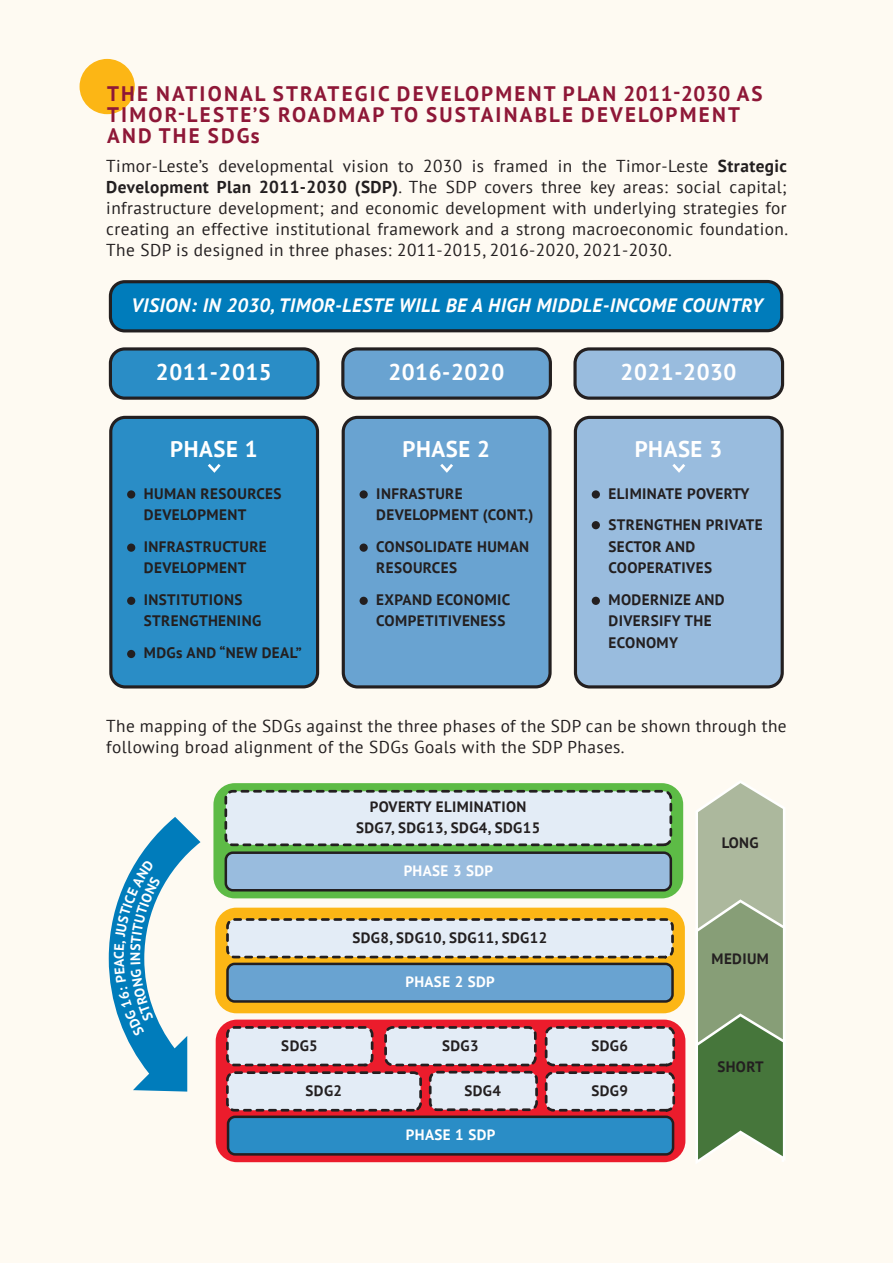
<style>
.page{position:relative;width:893px;height:1263px;background:#fefaf2}
.page>*{position:absolute;margin:0;border:0;box-sizing:border-box;transform-origin:0 0}
.t1{font:700 22.8px "PT Sans";letter-spacing:.025em;color:#fff}
.t2{font:700 21px/21px "PT Sans";letter-spacing:.105em;color:#8e1737}
.t3{font:italic 700 19.35px "PT Sans";letter-spacing:.025em;color:#fff}
.t4{font:17.25px/21px "PT Sans";letter-spacing:.025em;color:#231f20;text-align:justify}
.t5{font:700 15.15px/21.5px "PT Sans";letter-spacing:.025em;color:#231f20}
.t6{font:700 15px/20.4px "PT Sans";letter-spacing:.025em;color:#231f20;text-align:center}
.t7{font:700 15px "PT Sans";letter-spacing:.025em;color:#fff}
.t8{font:700 13.8px "PT Sans";color:#fff}
.s1{font-weight:700}
</style>
<div class="page">
<div style="left:80px;top:59px;width:55px;height:55px;background:#fcb615;border-radius:50%"></div>
<div style="left:110px;top:281px;width:672px;height:50px;background:#007cbb;border-radius:14px"></div>
<div style="left:109px;top:280px;width:674px;height:52px;border:3px solid #231f20;border-radius:14px"></div>
<div style="left:110px;top:349px;width:208px;height:49px;background:#2a8dc6;border-radius:14px"></div>
<div style="left:109px;top:347px;width:211px;height:53px;border:3px solid #231f20;border-radius:14px"></div>
<div style="left:111px;top:417px;width:207px;height:270px;background:#2a8dc6;border-radius:14px"></div>
<div style="left:109px;top:416px;width:210px;height:272px;border:3px solid #231f20;border-radius:14px"></div>
<svg style="left:207px;top:464px;width:14px;height:9px"></svg>
<div style="left:127px;top:490px;width:8px;height:9px;background:#231f20;border-radius:50%"></div>
<div style="left:127px;top:543px;width:8px;height:9px;background:#231f20;border-radius:50%"></div>
<div style="left:127px;top:597px;width:8px;height:8px;background:#231f20;border-radius:50%"></div>
<div style="left:127px;top:650px;width:8px;height:8px;background:#231f20;border-radius:50%"></div>
<div style="left:343px;top:349px;width:207px;height:49px;background:#69a3d1;border-radius:14px"></div>
<div style="left:341px;top:347px;width:211px;height:53px;border:3px solid #231f20;border-radius:14px"></div>
<div style="left:343px;top:417px;width:207px;height:270px;background:#69a3d1;border-radius:14px"></div>
<div style="left:342px;top:416px;width:210px;height:272px;border:3px solid #231f20;border-radius:14px"></div>
<svg style="left:440px;top:464px;width:13px;height:9px"></svg>
<div style="left:360px;top:490px;width:8px;height:9px;background:#231f20;border-radius:50%"></div>
<div style="left:360px;top:543px;width:8px;height:9px;background:#231f20;border-radius:50%"></div>
<div style="left:360px;top:597px;width:8px;height:8px;background:#231f20;border-radius:50%"></div>
<div style="left:575px;top:349px;width:208px;height:49px;background:#99bcde;border-radius:14px"></div>
<div style="left:573px;top:347px;width:211px;height:53px;border:3px solid #231f20;border-radius:14px"></div>
<div style="left:575px;top:417px;width:207px;height:270px;background:#99bcde;border-radius:14px"></div>
<div style="left:574px;top:416px;width:210px;height:272px;border:3px solid #231f20;border-radius:14px"></div>
<svg style="left:672px;top:464px;width:13px;height:9px"></svg>
<div style="left:592px;top:490px;width:8px;height:9px;background:#231f20;border-radius:50%"></div>
<div style="left:592px;top:521px;width:8px;height:8px;background:#231f20;border-radius:50%"></div>
<div style="left:592px;top:597px;width:8px;height:8px;background:#231f20;border-radius:50%"></div>
<svg style="left:696px;top:781px;width:89px;height:382px;background:#91a884"></svg>
<div style="left:213px;top:783px;width:470px;height:115px;background:#5dbb46;border-radius:21px"></div>
<div style="left:226px;top:791px;width:445px;height:54px;background:#e3ecf6;border-radius:7px"></div>
<div style="left:224px;top:790px;width:448px;height:56px;border:3px dashed #231f20;border-radius:7px"></div>
<div style="left:226px;top:853px;width:445px;height:37px;background:#99bcde;border-radius:7px"></div>
<div style="left:225px;top:851px;width:447px;height:40px;border:3px solid #231f20;border-radius:7px"></div>
<div style="left:216px;top:1019px;width:469px;height:143px;background:#eb1c2c;border-radius:21px"></div>
<div style="left:227px;top:1027px;width:145px;height:38px;background:#e3ecf6;border-radius:7px"></div>
<div style="left:226px;top:1026px;width:147px;height:40px;border:3px dashed #231f20;border-radius:7px"></div>
<div style="left:386px;top:1027px;width:149px;height:38px;background:#e3ecf6;border-radius:7px"></div>
<div style="left:384px;top:1026px;width:153px;height:40px;border:3px dashed #231f20;border-radius:7px"></div>
<div style="left:546px;top:1027px;width:128px;height:38px;background:#e3ecf6;border-radius:7px"></div>
<div style="left:545px;top:1026px;width:130px;height:40px;border:3px dashed #231f20;border-radius:7px"></div>
<div style="left:227px;top:1073px;width:194px;height:37px;background:#e3ecf6;border-radius:7px"></div>
<div style="left:226px;top:1071px;width:196px;height:40px;border:3px dashed #231f20;border-radius:7px"></div>
<div style="left:430px;top:1072px;width:107px;height:38px;background:#e3ecf6;border-radius:7px"></div>
<div style="left:429px;top:1071px;width:109px;height:40px;border:3px dashed #231f20;border-radius:7px"></div>
<div style="left:546px;top:1073px;width:128px;height:37px;background:#e3ecf6;border-radius:7px"></div>
<div style="left:545px;top:1071px;width:130px;height:40px;border:3px dashed #231f20;border-radius:7px"></div>
<div style="left:228px;top:1117px;width:445px;height:37px;background:#2a8dc6;border-radius:7px"></div>
<div style="left:227px;top:1115px;width:447px;height:40px;border:3px solid #231f20;border-radius:7px"></div>
<div style="left:215px;top:908px;width:470px;height:105px;background:#fcb615;border-radius:21px"></div>
<div style="left:227px;top:919px;width:445px;height:38px;background:#e3ecf6;border-radius:7px"></div>
<div style="left:226px;top:918px;width:448px;height:40px;border:3px dashed #231f20;border-radius:7px"></div>
<div style="left:227px;top:964px;width:445px;height:37px;background:#69a3d1;border-radius:7px"></div>
<div style="left:226px;top:963px;width:448px;height:40px;border:3px solid #231f20;border-radius:7px"></div>
<svg style="left:109px;top:817px;width:92px;height:274px"></svg>
<p class="t2" style="left:107px;top:84px;width:657px">THE NATIONAL STRATEGIC DEVELOPMENT PLAN 2011-2030 AS<br>TIMOR-LESTE’S ROADMAP TO SUSTAINABLE DEVELOPMENT<br>AND THE SDGs</p>
<p class="t4" style="left:106px;top:156px;width:683px">Timor-Leste’s developmental vision to 2030 is framed in the Timor-Leste <span class="s1">Strategic Development Plan 2011-2030 (SDP)</span>. The SDP covers three key areas: social capital; infrastructure development; and economic development with underlying strategies for creating an effective institutional framework and a strong macroeconomic foundation.<br>The SDP is designed in three phases: 2011-2015, 2016-2020, 2021-2030.</p>
<p class="t3" style="left:131px;top:294px;width:633px">VISION: IN 2030, TIMOR-LESTE WILL BE A HIGH MIDDLE-INCOME COUNTRY</p>
<h1 class="t1" style="left:156px;top:360px;width:117px">2011-2015</h1>
<h1 class="t1" style="left:170px;top:437px;width:89px">PHASE 1</h1>
<p class="t5" style="left:144px;top:483px;width:139px">HUMAN RESOURCES<br>DEVELOPMENT</p>
<p class="t5" style="left:144px;top:536px;width:124px">INFRASTRUCTURE<br>DEVELOPMENT</p>
<p class="t5" style="left:144px;top:589px;width:119px">INSTITUTIONS<br>STRENGTHENING</p>
<p class="t5" style="left:144px;top:642px;width:159px">MDGs AND “NEW DEAL”</p>
<h1 class="t1" style="left:388px;top:360px;width:117px">2016-2020</h1>
<h1 class="t1" style="left:402px;top:437px;width:89px">PHASE 2</h1>
<p class="t5" style="left:376px;top:483px;width:159px">INFRASTURE<br>DEVELOPMENT (CONT.)</p>
<p class="t5" style="left:376px;top:536px;width:154px">CONSOLIDATE HUMAN<br>RESOURCES</p>
<p class="t5" style="left:376px;top:589px;width:136px">EXPAND ECONOMIC<br>COMPETITIVENESS</p>
<h1 class="t1" style="left:620px;top:360px;width:117px">2021-2030</h1>
<h1 class="t1" style="left:635px;top:437px;width:89px">PHASE 3</h1>
<p class="t5" style="left:608px;top:478px;width:156px;line-height:31.7px">ELIMINATE POVERTY<br>STRENGTHEN PRIVATE</p>
<p class="t5" style="left:608px;top:536px;width:105px">SECTOR AND<br>COOPERATIVES</p>
<p class="t5" style="left:608px;top:589px;width:118px">MODERNIZE AND<br>DIVERSIFY THE<br>ECONOMY</p>
<p class="t4" style="left:106px;top:716px;width:682px">The mapping of the SDGs against the three phases of the SDP can be shown through the following broad alignment of the SDGs Goals with the SDP Phases.</p>
<p class="t8" style="left:111px;top:959px;width:9px;rotate:-90deg">C</p>
<p class="t8" style="left:128px;top:961px;width:11px;rotate:-90deg">N</p>
<p class="t6" style="left:356px;top:797px;width:186px">POVERTY ELIMINATION<br>SDG7, SDG13, SDG4, SDG15</p>
<p class="t7" style="left:404px;top:862px;width:91px">PHASE 3 SDP</p>
<p class="t6" style="left:352px;top:928px;width:196px">SDG8, SDG10, SDG11, SDG12</p>
<p class="t7" style="left:405px;top:973px;width:91px">PHASE 2 SDP</p>
<p class="t6" style="left:281px;top:1036px;width:38px">SDG5</p>
<p class="t6" style="left:442px;top:1036px;width:38px">SDG3</p>
<p class="t6" style="left:591px;top:1036px;width:38px">SDG6</p>
<p class="t6" style="left:306px;top:1081px;width:38px">SDG2</p>
<p class="t6" style="left:464px;top:1081px;width:38px">SDG4</p>
<p class="t6" style="left:591px;top:1081px;width:38px">SDG9</p>
<p class="t7" style="left:406px;top:1126px;width:91px">PHASE 1 SDP</p>
<p class="t6" style="left:722px;top:833px;width:38px">LONG</p>
<p class="t6" style="left:712px;top:949px;width:59px">MEDIUM</p>
<p class="t6" style="left:717px;top:1057px;width:48px">SHORT</p>
</div>
